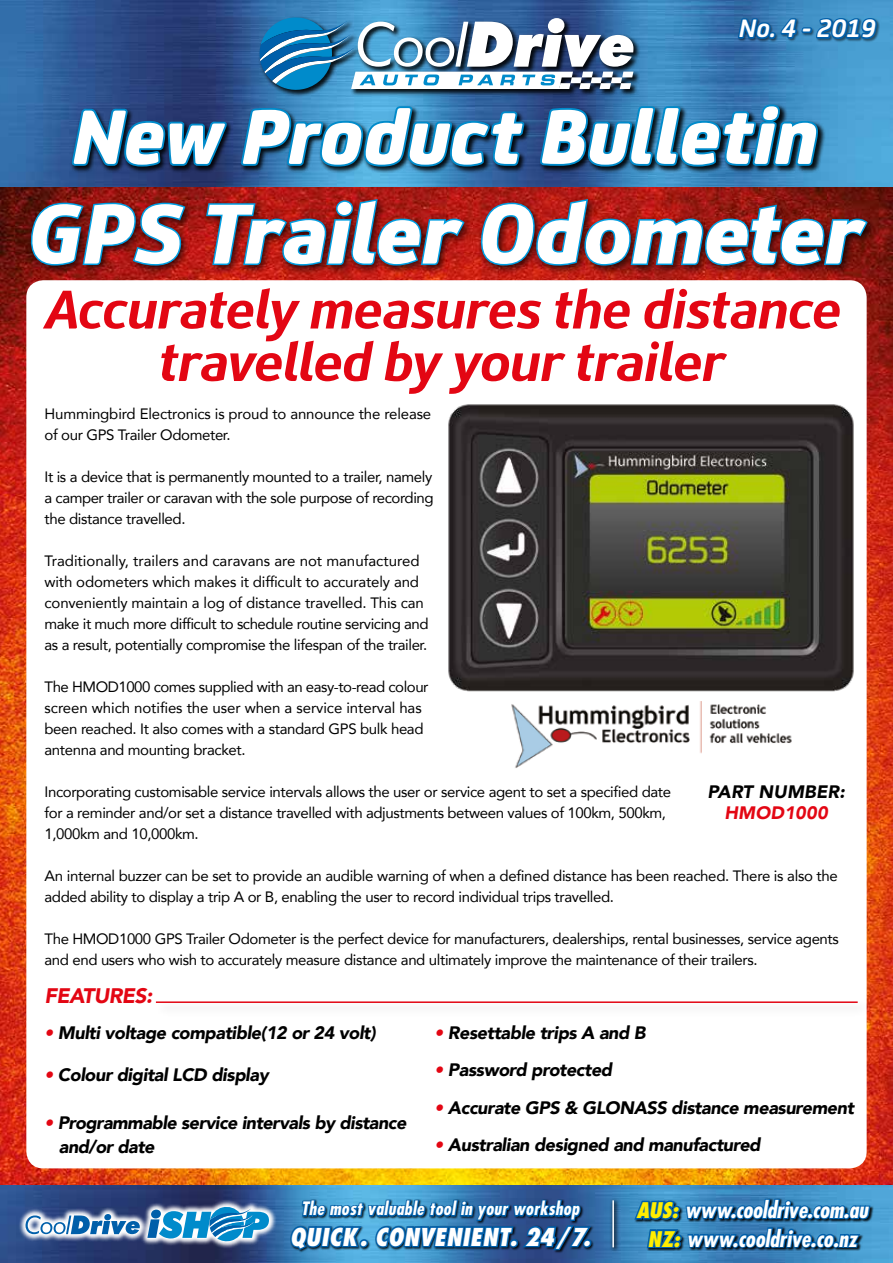
<style>
.page{position:relative;width:893px;height:1263px;background:#fff}
.page>*{position:absolute;margin:0;border:0;box-sizing:border-box;transform-origin:0 0}
.t1{font:italic 900 84px "RL Font";letter-spacing:.02em;color:#fff}
.t2{font:italic 800 82.5px "FS Joey";color:#fff}
.t3{font:italic 700 54px/52.5px "RL Font";color:#e30613;text-align:center}
.t4{font:italic 700 27px "FS Joey";color:#fff}
.t5{font:italic 800 condensed 24px "Futura Std";letter-spacing:.01em;color:#fff}
.t6{font:italic 700 condensed 22.5px/28.5px "Futura Std";letter-spacing:-.005em;color:#fff;text-align:center}
.t7{font:italic 900 21px "Avenir";letter-spacing:-.025em;color:#e30613}
.t8{font:italic 900 18px/24px "Avenir";letter-spacing:-.025em;color:#000}
.t9{font:italic 700 condensed 18px "Futura Std";letter-spacing:.02em;color:#fff}
.t10{font:italic 900 18px "Avenir";letter-spacing:.01em;color:#000}
.t11{font:italic 900 18px "Avenir";letter-spacing:.01em;color:#e30613}
.t12{font:15px/21px "Avenir";letter-spacing:-.025em;color:#000}
.s1{color:#e30613}
.s2{font-weight:800;font-size:21px;color:#ffed00}
</style>
<div class="page">
<img style="left:0;top:0;width:893px;height:1263px">
<svg style="left:18px;top:1199px;width:258px;height:50px;background:#465988"></svg>
<svg style="left:26px;top:1214px;width:114px;height:20px"></svg>
<svg style="left:147px;top:1206px;width:122px;height:36px;background:#5da5cf"></svg>
<svg style="left:288px;top:1168px;width:306px;height:95px;background:#4c7d89"></svg>
<div style="left:583px;top:1239px;width:9px;height:8px;border:3px solid #005faa;border-radius:50%"></div>
<svg style="left:632px;top:997px;width:240px;height:266px;background:#50738d"></svg>
<div style="left:609px;top:1197px;width:11px;height:56px;background:#000;opacity:.9"></div>
<hr style="left:612px;top:1200px;width:2px;height:47px;background:#fff">
<div style="left:258px;top:16px;width:383px;height:82px;background:#000;opacity:.9"></div>
<svg style="left:260px;top:15px;width:373px;height:76px"></svg>
<div style="left:738px;top:18px;width:142px;height:25px;background:#000;opacity:.5"></div>
<svg style="left:736px;top:17px;width:142px;height:24px;background:#1b6ca9"></svg>
<div style="left:26px;top:280px;width:841px;height:888px;background:#fff;border-radius:17px"></div>
<img style="left:26px;top:103px;width:843px;height:193px">
<img style="left:448px;top:404px;width:406px;height:288px">
<img style="left:511px;top:701px;width:281px;height:67px">
<div style="left:155px;top:999px;width:716px;height:18px;background:#fafafa"></div>
<hr style="left:156px;top:1001px;width:702px;height:2px;background:#e30613">
<h3 class="t4" style="left:739px;top:8px;width:138px">No. 4 - 2019</h3>
<h2 class="t2" style="left:73px;top:70px;width:748px">New Product Bulletin</h2>
<h1 class="t1" style="left:31px;top:186px;width:833px">GPS Trailer Odometer</h1>
<h3 class="t3" style="left:43px;top:284px;width:799px">Accurately measures the distance travelled by your trailer</h3>
<p class="t12" style="left:45px;top:403px;width:388px">Hummingbird Electronics is proud to announce the release of our GPS Trailer Odometer.</p>
<p class="t12" style="left:45px;top:466px;width:390px;text-align:justify">It is a device that is permanently mounted to a trailer, namely a camper trailer or caravan with the sole purpose of recording the distance travelled.</p>
<p class="t12" style="left:45px;top:550px;width:385px">Traditionally, trailers and caravans are not manufactured with odometers which makes it difficult to accurately and conveniently maintain a log of distance travelled. This can make it much more difficult to schedule routine servicing and as a result, potentially compromise the lifespan of the trailer.</p>
<p class="t12" style="left:45px;top:676px;width:385px">The HMOD1000 comes supplied with an easy-to-read colour screen which notifies the user when a service interval has been reached. It also comes with a standard GPS bulk head antenna and mounting bracket.</p>
<p class="t12" style="left:45px;top:781px;width:628px">Incorporating customisable service intervals allows the user or service agent to set a specified date for a reminder and/or set a distance travelled with adjustments between values of 100km, 500km,<br>1,000km and 10,000km.</p>
<p class="t12" style="left:45px;top:865px;width:795px">An internal buzzer can be set to provide an audible warning of when a defined distance has been reached. There is also the added ability to display a trip A or B, enabling the user to record individual trips travelled.</p>
<p class="t12" style="left:45px;top:928px;width:796px">The HMOD1000 GPS Trailer Odometer is the perfect device for manufacturers, dealerships, rental businesses, service agents and end users who wish to accurately measure distance and ultimately improve the maintenance of their trailers.</p>
<h3 class="t7" style="left:45px;top:978px;width:109px">FEATURES:</h3>
<p class="t8" style="left:45px;top:1020px;width:333px"><span class="s1">•</span> Multi voltage compatible(12 or 24 volt)</p>
<p class="t8" style="left:45px;top:1062px;width:226px"><span class="s1">•</span> Colour digital LCD display</p>
<p class="t8" style="left:59px;top:1110px;width:349px;text-indent:-14px"><span class="s1">•</span> Programmable service intervals by distance and/or date</p>
<p class="t10" style="left:707px;top:777px;width:139px">PART NUMBER:</p>
<p class="t11" style="left:724px;top:798px;width:105px">HMOD1000</p>
<p class="t8" style="left:434px;top:1020px;width:213px"><span class="s1">•</span> Resettable trips A and B</p>
<p class="t8" style="left:434px;top:1058px;width:179px"><span class="s1">•</span> Password protected</p>
<p class="t8" style="left:434px;top:1095px;width:421px"><span class="s1">•</span> Accurate GPS &amp; GLONASS distance measurement</p>
<p class="t8" style="left:434px;top:1133px;width:328px"><span class="s1">•</span> Australian designed and manufactured</p>
<p class="t9" style="left:301px;top:1197px;width:280px">The most valuable tool in your workshop</p>
<h3 class="t5" style="left:290px;top:1222px;width:302px">QUICK. CONVENIENT. 24/7.</h3>
<h3 class="t6" style="left:636px;top:1196px;width:233px"><span class="s2">AUS:</span> www.cooldrive.com.au<br><span class="s2">NZ:</span> www.cooldrive.co.nz</h3>
</div>
